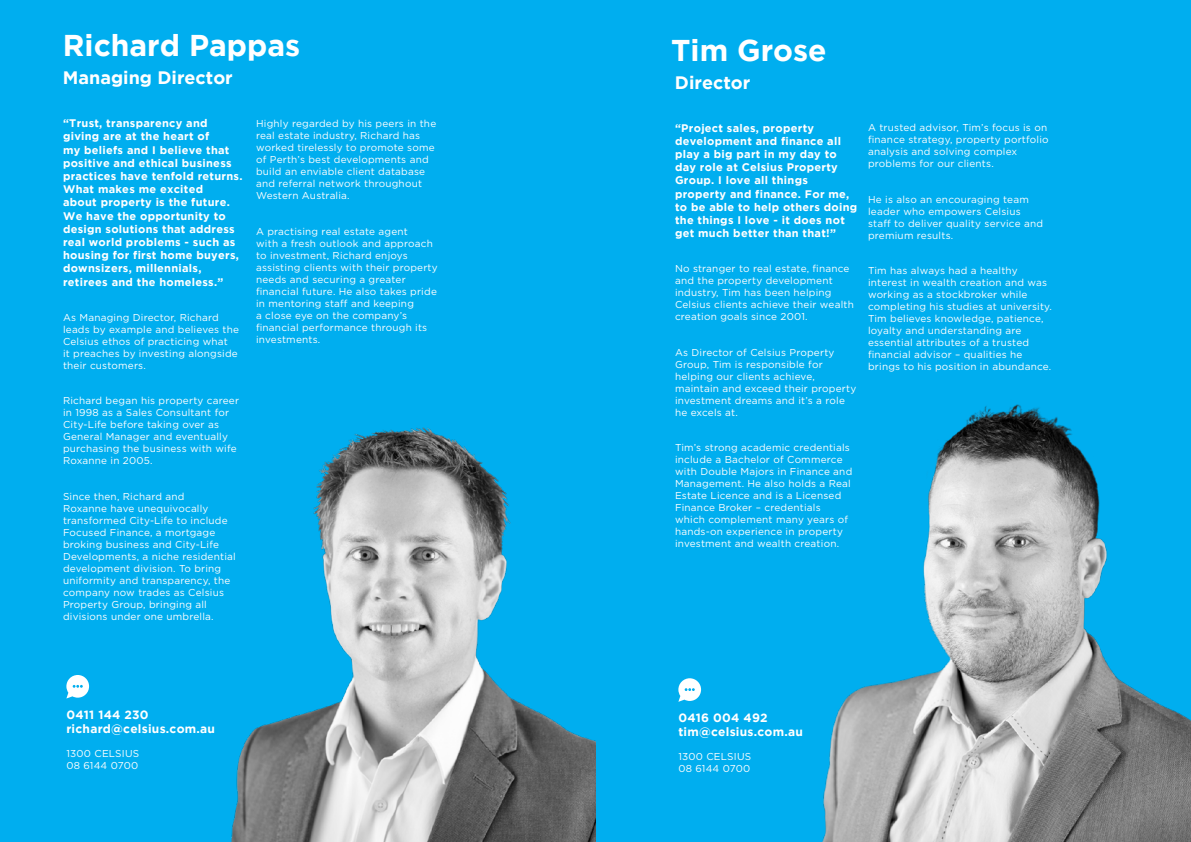
<style>
.page{position:relative;width:1191px;height:842px;background:#fff}
.page>*{position:absolute;margin:0;border:0;box-sizing:border-box;transform-origin:0 0}
.t1{font:700 30px "Gotham";color:#fff}
.t2{font:700 18px "Gotham";color:#fff}
.t3{font:700 12px/14.4px "Gotham";letter-spacing:.02em;color:#fff}
.t4{font:700 11px/13.2px "Gotham";letter-spacing:.025em;color:#fff}
.t5{font:10px/12px "Gotham";letter-spacing:.02em;color:#fff}
</style>
<div class="page">
<div style="left:595px;top:0;width:596px;height:842px;background:#00aeef"></div>
<svg style="left:678px;top:678px;width:23px;height:24px"></svg>
<img style="left:822px;top:404px;width:369px;height:438px">
<div style="left:0;top:0;width:595px;height:842px;background:#00aeef"></div>
<svg style="left:66px;top:675px;width:23px;height:23px"></svg>
<img style="left:231px;top:427px;width:364px;height:415px">
<h1 class="t1" style="left:63px;top:28px;width:239px">Richard Pappas</h1>
<h2 class="t2" style="left:63px;top:68px;width:171px">Managing Director</h2>
<p class="t4" style="left:63px;top:116px;width:181px">“Trust, transparency and giving are at the heart of<br>my beliefs and I believe that positive and ethical business practices have tenfold returns.<br>What makes me excited<br>about property is the future.<br>We have the opportunity to design solutions that address real world problems - such as housing for first home buyers, downsizers, millennials, retirees and the homeless.”</p>
<p class="t5" style="left:63px;top:311px;width:178px">As Managing Director, Richard leads by example and believes the<br>Celsius ethos of practicing what<br>it preaches by investing alongside their customers.</p>
<p class="t5" style="left:63px;top:395px;width:178px">Richard began his property career in 1998 as a Sales Consultant for<br>City-Life before taking over as<br>General Manager and eventually purchasing the business with wife<br>Roxanne in 2005.</p>
<p class="t5" style="left:63px;top:490px;width:174px">Since then, Richard and<br>Roxanne have unequivocally transformed City-Life to include<br>Focused Finance, a mortgage broking business and City-Life<br>Developments, a niche residential development division. To bring uniformity and transparency, the company now trades as Celsius<br>Property Group, bringing all divisions under one umbrella.</p>
<p class="t5" style="left:256px;top:117px;width:182px">Highly regarded by his peers in the real estate industry, Richard has worked tirelessly to promote some of Perth’s best developments and build an enviable client database and referral network throughout<br>Western Australia.</p>
<p class="t5" style="left:256px;top:225px;width:183px">A practising real estate agent<br>with a fresh outlook and approach to investment, Richard enjoys assisting clients with their property needs and securing a greater financial future. He also takes pride in mentoring staff and keeping<br>a close eye on the company’s financial performance through its investments.</p>
<p class="t3" style="left:66px;top:707px;width:150px">0411 144 230 richard@celsius.com.au</p>
<p class="t5" style="left:66px;top:747px;width:74px">1300 CELSIUS<br>08 6144 0700</p>
<h1 class="t1" style="left:671px;top:33px;width:157px">Tim Grose</h1>
<h2 class="t2" style="left:675px;top:72px;width:77px">Director</h2>
<p class="t4" style="left:675px;top:121px;width:184px">“Project sales, property development and finance all play a big part in my day to day role at Celsius Property<br>Group. I love all things property and finance. For me, to be able to help others doing the things I love - it does not get much better than that!”</p>
<p class="t5" style="left:675px;top:263px;width:180px">No stranger to real estate, finance and the property development industry, Tim has been helping<br>Celsius clients achieve their wealth creation goals since 2001.</p>
<p class="t5" style="left:675px;top:346px;width:183px">As Director of Celsius Property<br>Group, Tim is responsible for helping our clients achieve, maintain and exceed their property investment dreams and it’s a role he excels at.</p>
<p class="t5" style="left:675px;top:441px;width:179px">Tim’s strong academic credentials include a Bachelor of Commerce with Double Majors in Finance and<br>Management. He also holds a Real<br>Estate Licence and is a Licensed<br>Finance Broker – credentials which complement many years of hands-on experience in property investment and wealth creation.</p>
<p class="t5" style="left:868px;top:122px;width:182px">A trusted advisor, Tim’s focus is on finance strategy, property portfolio analysis and solving complex problems for our clients.</p>
<p class="t5" style="left:868px;top:193px;width:176px">He is also an encouraging team leader who empowers Celsius staff to deliver quality service and premium results.</p>
<p class="t5" style="left:868px;top:264px;width:185px">Tim has always had a healthy interest in wealth creation and was working as a stockbroker while completing his studies at university.<br>Tim believes knowledge, patience, loyalty and understanding are essential attributes of a trusted financial advisor – qualities he brings to his position in abundance.</p>
<p class="t3" style="left:678px;top:710px;width:126px">0416 004 492 tim@celsius.com.au</p>
<p class="t5" style="left:678px;top:750px;width:74px">1300 CELSIUS<br>08 6144 0700</p>
</div>
